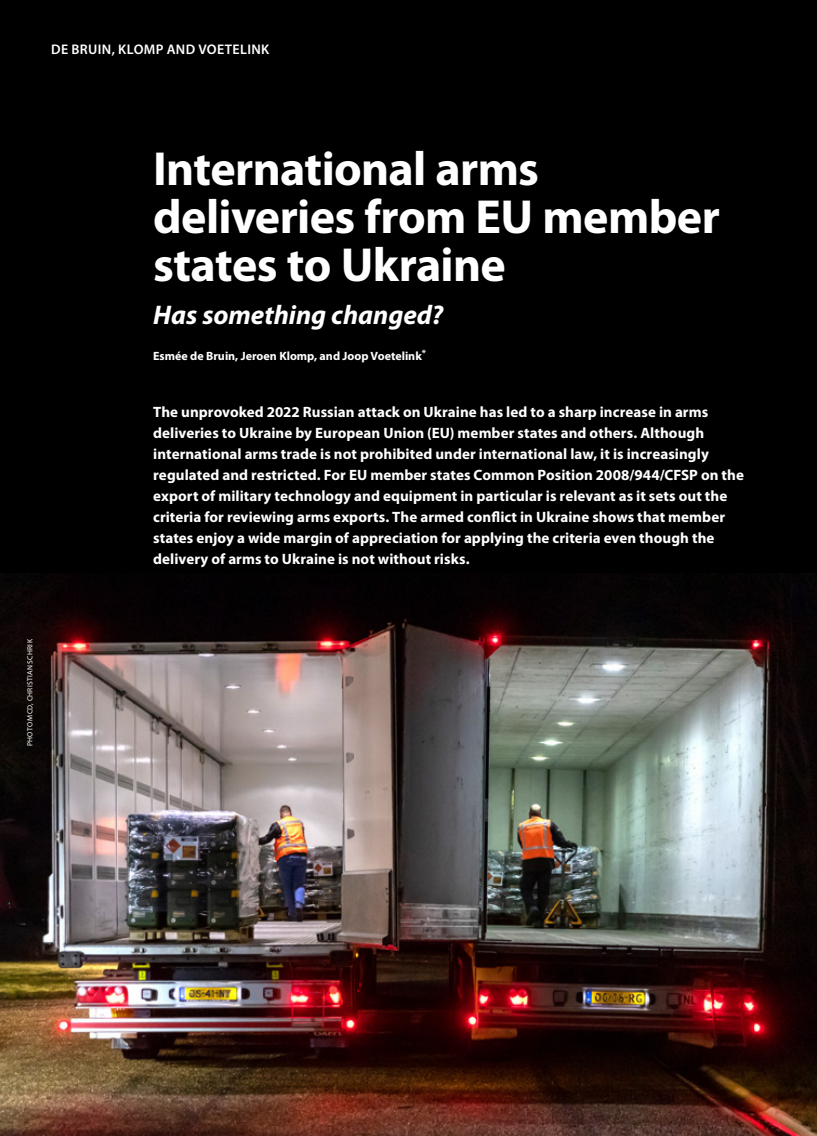
<style>
.page{position:relative;width:817px;height:1136px;background:#fff}
.page>*{position:absolute;margin:0;border:0;box-sizing:border-box;transform-origin:0 0}
.t1{font:700 48px/48px "Myriad Pro";letter-spacing:-.015em;color:#fff}
.t2{font:italic 700 27px "Myriad Pro";color:#fff}
.t3{font:700 15px/21px "Myriad Pro";letter-spacing:.005em;color:#fff}
.t4{font:600 13.95px "Myriad Pro";letter-spacing:.03em;color:#fff}
.t5{font:700 12px "Myriad Pro";color:#fff}
.t6{font:7.5px "Myriad Pro";letter-spacing:.035em;color:#fff}
</style>
<div class="page">
<div style="left:0;top:0;width:816px;height:1135px;background:#000"></div>
<img style="left:0;top:573px;width:816px;height:562px">
<p class="t4" style="left:51px;top:40px;width:219px">DE BRUIN, KLOMP AND VOETELINK</p>
<p class="t6" style="left:25px;top:746px;width:108px;rotate:-90deg">PHOTO MCD, CHRISTIAN SCHRIK</p>
<h1 class="t1" style="left:153px;top:143px;width:568px">International arms deliveries from EU member states to Ukraine</h1>
<h2 class="t2" style="left:153px;top:297px;width:291px">Has something changed?</h2>
<p class="t5" style="left:153px;top:348px;width:274px">Esmée de Bruin, Jeroen Klomp, and Joop Voetelink<sup>*</sup></p>
<p class="t3" style="left:153px;top:400px;width:592px">The unprovoked 2022 Russian attack on Ukraine has led to a sharp increase in arms deliveries to Ukraine by European Union (EU) member states and others. Although international arms trade is not prohibited under international law, it is increasingly regulated and restricted. For EU member states Common Position 2008/944/CFSP on the export of military technology and equipment in particular is relevant as it sets out the criteria for reviewing arms exports. The armed conflict in Ukraine shows that member states enjoy a wide margin of appreciation for applying the criteria even though the delivery of arms to Ukraine is not without risks.</p>
</div>
